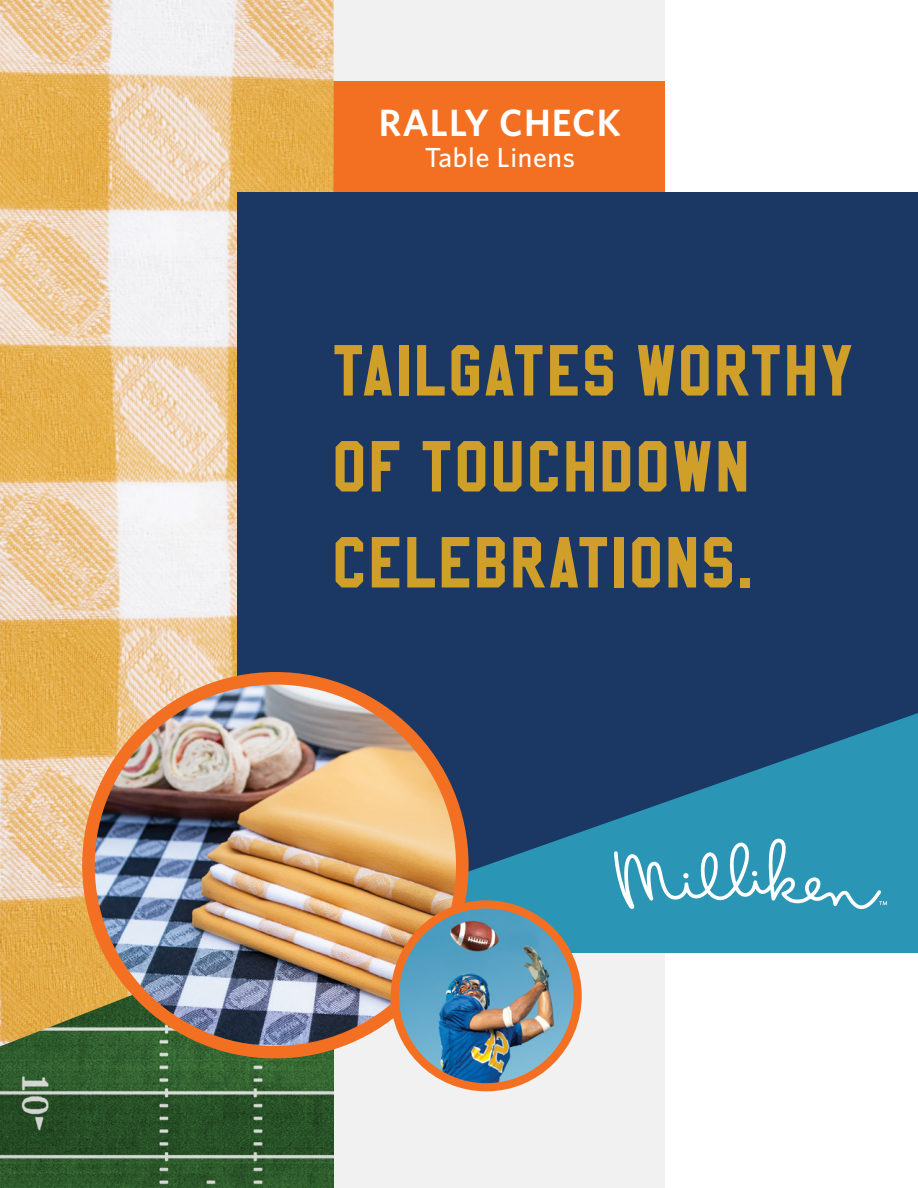
<style>
.page{position:relative;width:918px;height:1188px;background:#fff}
.page>*{position:absolute;margin:0;border:0;box-sizing:border-box;transform-origin:0 0}
.t1{font:72px/96px "Sablon Up";letter-spacing:.05em;color:#d09f2a}
.t2{font:600 38.1px "Whitney";letter-spacing:.025em;color:#fff}
.t3{font:500 27.6px "Whitney";letter-spacing:.025em;color:#fff}
</style>
<div class="page">
<div style="left:239px;top:0;width:426px;height:1188px;background:#f1f1f1"></div>
<img style="left:0;top:1046px;width:334px;height:142px">
<div style="left:311px;top:81px;width:354px;height:114px;background:#f37023"></div>
<img style="left:0;top:0;width:334px;height:1046px">
<div style="left:237px;top:193px;width:681px;height:743px;background:#1b3864"></div>
<svg style="left:395px;top:713px;width:523px;height:240px;fill:#2a95b4"></svg>
<svg style="left:614px;top:838px;width:273px;height:72px;background:#4ca6c0"></svg>
<div style="left:82px;top:672px;width:387px;height:386px;background:#f37023;border-radius:50%"></div>
<img style="left:95px;top:685px;width:361px;height:361px;border-radius:181px">
<div style="left:391px;top:900px;width:191px;height:191px;background:#f37023;border-radius:50%"></div>
<img style="left:399px;top:909px;width:175px;height:174px;border-radius:87px">
<p class="t2" style="left:379px;top:99px;width:243px">RALLY CHECK</p>
<p class="t3" style="left:425px;top:141px;width:152px">Table Linens</p>
<p class="t1" style="left:333px;top:320px;width:521px">TAILGATES WORTHY<br>OF TOUCHDOWN<br>CELEBRATIONS.</p>
</div>
